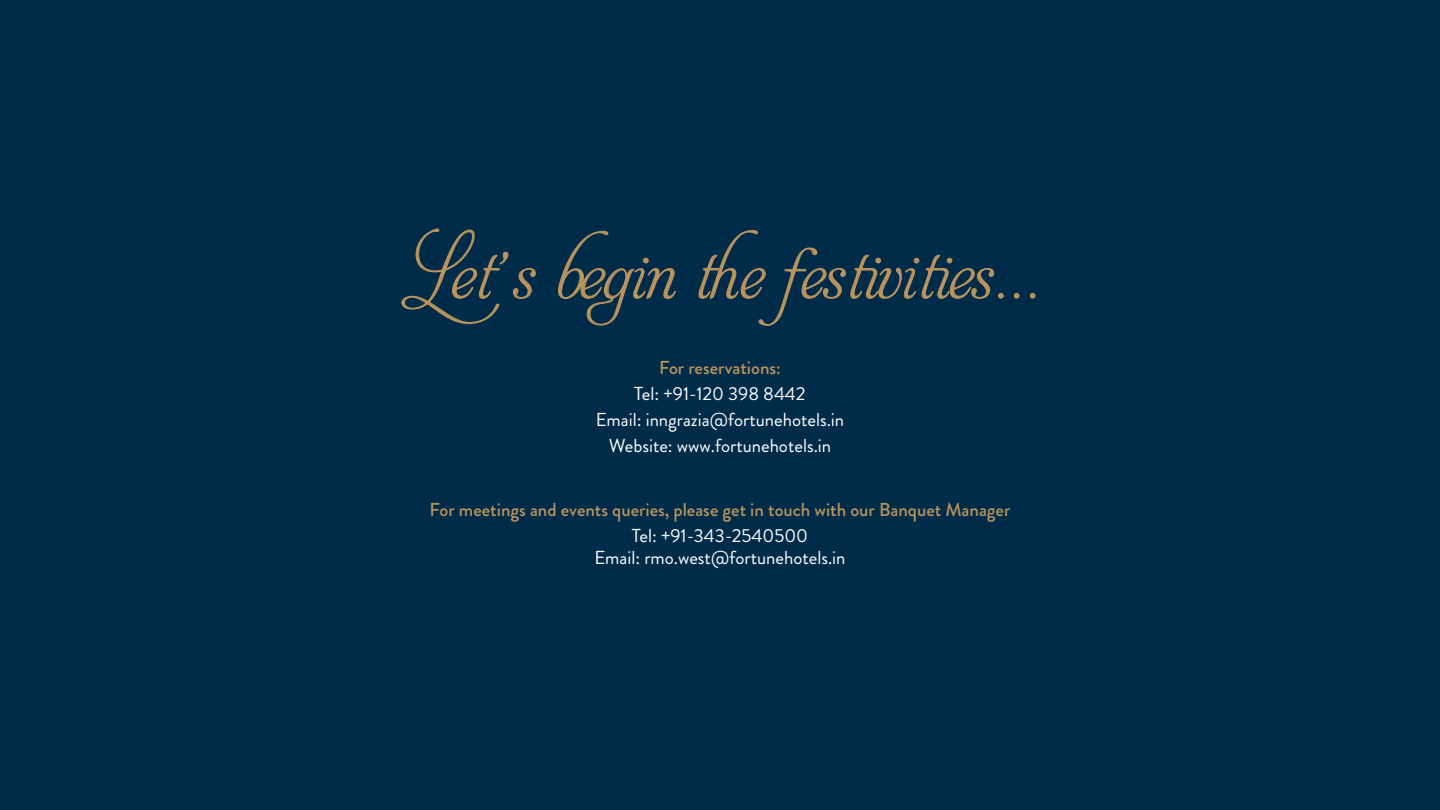
<style>
.page{position:relative;width:1440px;height:810px;background:#002c49}
.page>*{position:absolute;margin:0;border:0;box-sizing:border-box;transform-origin:0 0}
.t1{font:57.12px "Aphrodite Slim Text";color:#ba935d}
.t2{font:18.75px/26.2px "Brandon Grotesque";color:#fff;text-align:center}
.t3{font:500 18.75px "Brandon Grotesque";color:#ba935d}
</style>
<div class="page">
<svg style="left:402px;top:229px;width:134px;height:95px"></svg>
<svg style="left:558px;top:231px;width:117px;height:94px"></svg>
<svg style="left:698px;top:230px;width:337px;height:96px"></svg>
<h1 class="t1" style="left:399px;top:245px;width:643px">Let’s begin the festivities…</h1>
<p class="t3" style="left:659px;top:354px;width:123px">For reservations:</p>
<p class="t2" style="left:596px;top:381px;width:250px">Tel: +91-120 398 8442<br>Email: inngrazia@fortunehotels.in<br>Website: www.fortunehotels.in</p>
<p class="t3" style="left:430px;top:497px;width:582px">For meetings and events queries, please get in touch with our Banquet Manager</p>
<p class="t2" style="left:594px;top:526px;width:253px;line-height:21.2px">Tel: +91-343-2540500<br>Email: rmo.west@fortunehotels.in</p>
</div>
